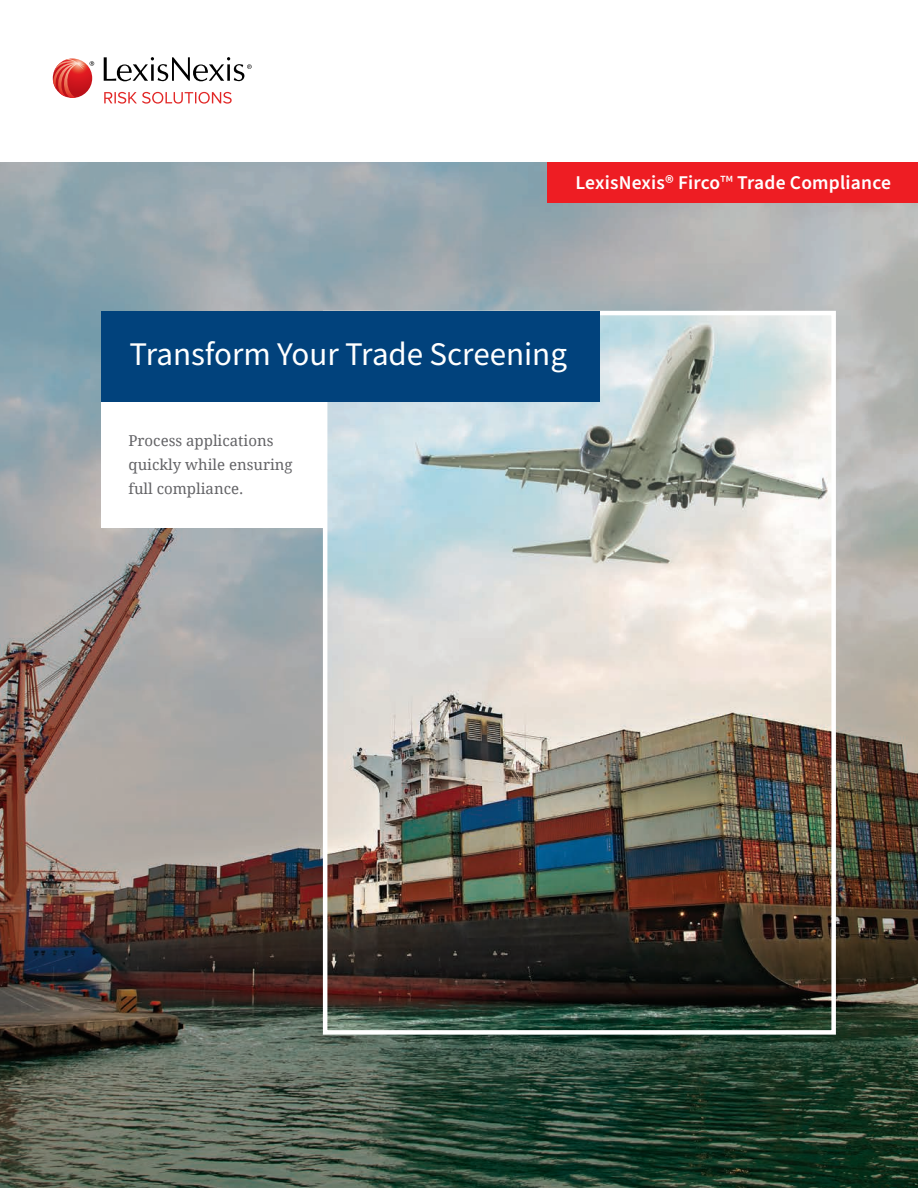
<style>
.page{position:relative;width:918px;height:1188px;background:#fff}
.page>*{position:absolute;margin:0;border:0;box-sizing:border-box;transform-origin:0 0}
.TITLE_FRAME{font:33px "Source Sans Pro";color:#fff}
.DESCRIPTOR_FLAG_-_RI{font:600 19.5px "Source Sans Pro";letter-spacing:.01em;color:#fff}
.COVER_-_CONTENT_FRAM{font:15px/24px "Droid Serif";color:#636366}
.s1{font-weight:400}
</style>
<div class="page">
<img style="left:0;top:162px;width:918px;height:1026px">
<svg style="left:104px;top:92px;width:128px;height:12px"></svg>
<svg style="left:104px;top:57px;width:148px;height:24px"></svg>
<svg style="left:53px;top:59px;width:41px;height:39px"></svg>
<div style="left:323px;top:311px;width:513px;height:724px;border:4px solid #fff"></div>
<div style="left:102px;top:402px;width:224px;height:126px;background:#fff"></div>
<div style="left:548px;top:162px;width:370px;height:40px;background:#ee1d23"></div>
<div style="left:102px;top:311px;width:498px;height:91px;background:#01427c"></div>
<p class="DESCRIPTOR_FLAG_-_RI" style="left:576px;top:169px;width:317px">LexisNexis® Firco<span class="s1">™</span> Trade Compliance</p>
<p class="TITLE_FRAME" style="left:130px;top:332px;width:439px">Transform Your Trade Screening</p>
<p class="COVER_-_CONTENT_FRAM" style="left:129px;top:429px;width:166px">Process applications quickly while ensuring full compliance.</p>
</div>
